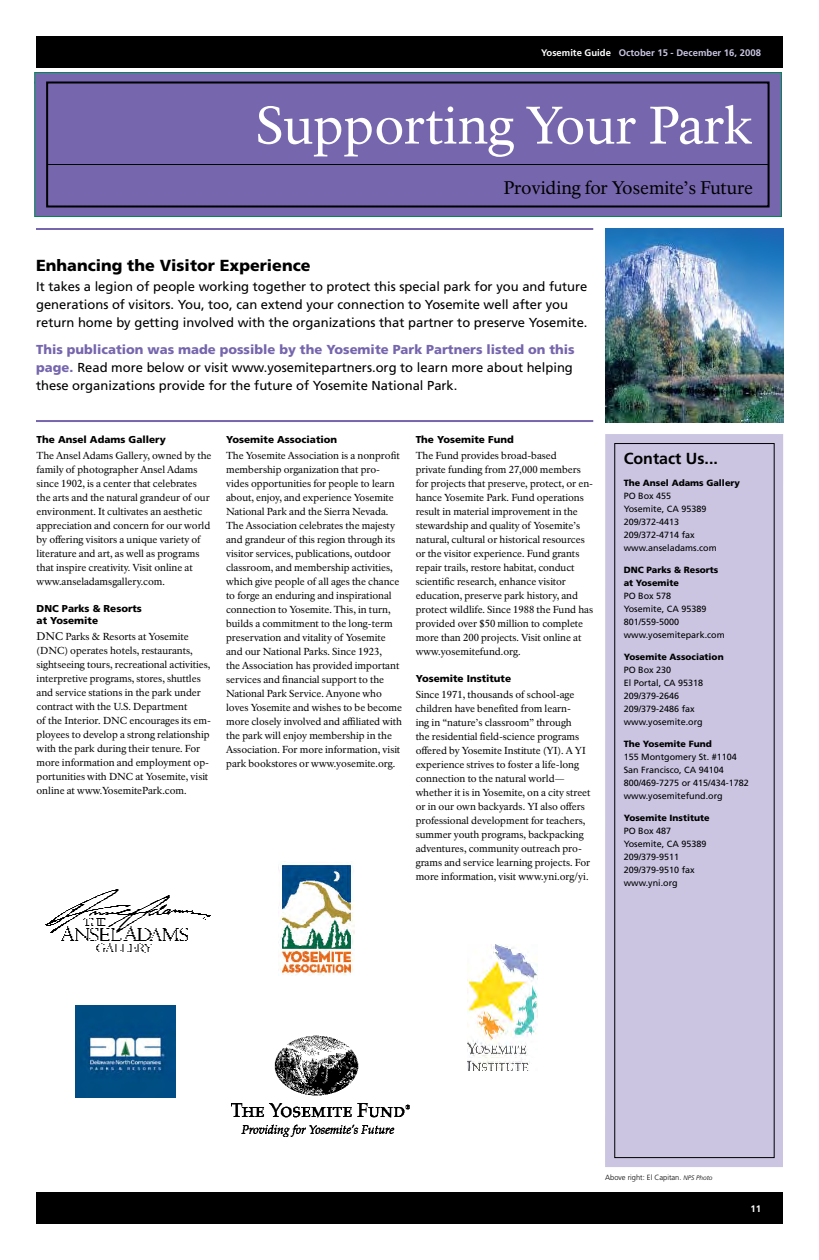
<style>
.page{position:relative;width:819px;height:1260px;background:#fff}
.page>*{position:absolute;margin:0;border:0;box-sizing:border-box;transform-origin:0 0}
.t1{font:52px "NPS Rawlinson OT";color:#fff}
.t2{font:18px "NPS Rawlinson OT";letter-spacing:-.01em;color:#000}
.t3{font:900 16px "Frutiger LT Std";color:#000}
.t4{font:700 16px "Frutiger LT Std";color:#000}
.t5{font:13px/18px "Frutiger LT Std";color:#000}
.t6{font:10px/14px "NPS Rawlinson OT";letter-spacing:-.005em;color:#000}
.t7{font:900 10px/12px "Frutiger LT Std";color:#000}
.t8{font:700 9.5px "Frutiger LT Std";color:#cbc5e2}
.t9{font:700 9.5px "Frutiger LT Std";color:#fff}
.t10{font:9px/13px "Frutiger LT Std";color:#000}
.t11{font:900 9px/13px "Frutiger LT Std";color:#000}
.t12{font:300 7.5px "Frutiger LT Std";color:#000}
.s1{color:#fff}
.s2{font-weight:900;color:#7666ad}
.s3{font-size:11px}
.s4{font-style:italic;font-size:6.5px}
</style>
<div class="page">
<div style="left:36px;top:36px;width:747px;height:32px;background:#000"></div>
<div style="left:36px;top:1192px;width:747px;height:32px;background:#000"></div>
<img style="left:75px;top:1006px;width:101px;height:91px">
<img style="left:45px;top:889px;width:166px;height:64px">
<div style="left:605px;top:434px;width:178px;height:733px;background:#cbc5e2"></div>
<div style="left:614px;top:443px;width:161px;height:715px;border:1px solid #000"></div>
<img style="left:278px;top:863px;width:77px;height:112px">
<img style="left:232px;top:1035px;width:178px;height:102px">
<hr style="left:36px;top:228px;width:557px;height:2px;background:#7666ad">
<hr style="left:36px;top:420px;width:557px;height:2px;background:#7666ad">
<img style="left:605px;top:228px;width:179px;height:194px">
<img style="left:468px;top:945px;width:70px;height:125px">
<div style="left:34px;top:72px;width:748px;height:145px;background:#7666ad;border:1px solid #008852"></div>
<div style="left:46px;top:81px;width:724px;height:126px;border:2px solid #000"></div>
<hr style="left:48px;top:164px;width:720px;height:1px;background:#000">
<p class="t8" style="left:541px;top:47px;width:221px"><span class="s1">Yosemite Guide</span> October 15 - December 16, 2008</p>
<h1 class="t1" style="left:256px;top:94px;width:499px">Supporting Your Park</h1>
<h2 class="t2" style="left:503px;top:176px;width:251px">Providing for Yosemite’s Future</h2>
<h3 class="t3" style="left:36px;top:255px;width:276px">Enhancing the Visitor Experience</h3>
<p class="t5" style="left:36px;top:278px;width:553px">It takes a legion of people working together to protect this special park for you and future generations of visitors. You, too, can extend your connection to Yosemite well after you return home by getting involved with the organizations that partner to preserve Yosemite.</p>
<h3 class="t5" style="left:36px;top:341px;width:540px"><span class="s2">This publication was made possible by the Yosemite Park Partners listed on this page.</span> Read more below or visit www.yosemitepartners.org to learn more about helping these organizations provide for the future of Yosemite National Park.</h3>
<p class="t7" style="left:37px;top:433px;width:131px">The Ansel Adams Gallery</p>
<p class="t6" style="left:37px;top:449px;width:176px">The Ansel Adams Gallery, owned by the family of photographer Ansel Adams since 1902, is a center that celebrates the arts and the natural grandeur of our environment. It cultivates an aesthetic appreciation and concern for our world by offering visitors a unique variety of literature and art, as well as programs that inspire creativity. Visit online at www.anseladamsgallery.com.</p>
<p class="t7" style="left:37px;top:602px;width:107px">DNC Parks &amp; Resorts at Yosemite</p>
<p class="t6" style="left:37px;top:630px;width:176px"><span class="s3">DNC</span> Parks &amp; Resorts at Yosemite (DNC) operates hotels, restaurants, sightseeing tours, recreational activities, interpretive programs, stores, shuttles and service stations in the park under contract with the U.S. Department<br>of the Interior. DNC encourages its em&shy;ployees to develop a strong relationship with the park during their tenure. For more information and employment op&shy;portunities with DNC at Yosemite, visit online at www.YosemitePark.com.</p>
<p class="t7" style="left:226px;top:433px;width:113px">Yosemite Association</p>
<p class="t6" style="left:226px;top:449px;width:178px">The Yosemite Association is a nonprofit membership organization that pro&shy;vides opportunities for people to learn about, enjoy, and experience Yosemite National Park and the Sierra Nevada.<br>The Association celebrates the majesty and grandeur of this region through its visitor services, publications, outdoor classroom, and membership activities, which give people of all ages the chance to forge an enduring and inspirational connection to Yosemite. This, in turn, builds a commitment to the long-term preservation and vitality of Yosemite and our National Parks. Since 1923,<br>the Association has provided important services and financial support to the National Park Service. Anyone who loves Yosemite and wishes to be become more closely involved and affiliated with the park will enjoy membership in the Association. For more information, visit park bookstores or www.yosemite.org.</p>
<p class="t7" style="left:416px;top:433px;width:100px">The Yosemite Fund</p>
<p class="t6" style="left:416px;top:449px;width:179px">The Fund provides broad-based<br>private funding from 27,000 members for projects that preserve, protect, or en&shy;hance Yosemite Park. Fund operations result in material improvement in the stewardship and quality of Yosemite’s natural, cultural or historical resources or the visitor experience. Fund grants repair trails, restore habitat, conduct scientific research, enhance visitor education, preserve park history, and protect wildlife. Since 1988 the Fund has provided over $50 million to complete more than 200 projects. Visit online at www.yosemitefund.org.</p>
<p class="t7" style="left:416px;top:672px;width:97px">Yosemite Institute</p>
<p class="t6" style="left:416px;top:688px;width:176px">Since 1971, thousands of school-age children have benefited from learn-<br>ing in “nature’s classroom” through<br>the residential field-science programs offered by Yosemite Institute (YI). A YI experience strives to foster a life-long connection to the natural world— whether it is in Yosemite, on a city street or in our own backyards. YI also offers professional development for teachers, summer youth programs, backpacking adventures, community outreach pro&shy;grams and service learning projects. For more information, visit www.yni.org/yi.</p>
<h3 class="t4" style="left:624px;top:449px;width:96px">Contact Us...</h3>
<p class="t11" style="left:624px;top:476px;width:118px">The Ansel Adams Gallery</p>
<p class="t10" style="left:624px;top:489px;width:95px">PO Box 455<br>Yosemite, CA 95389<br>209/372-4413<br>209/372-4714 fax www.anseladams.com</p>
<p class="t11" style="left:624px;top:563px;width:96px">DNC Parks &amp; Resorts at Yosemite</p>
<p class="t10" style="left:624px;top:589px;width:103px">PO Box 578<br>Yosemite, CA 95389<br>801/559-5000 www.yosemitepark.com</p>
<p class="t11" style="left:624px;top:650px;width:101px">Yosemite Association</p>
<p class="t10" style="left:624px;top:663px;width:81px">PO Box 230<br>El Portal, CA 95318<br>209/379-2646<br>209/379-2486 fax www.yosemite.org</p>
<p class="t11" style="left:624px;top:737px;width:90px">The Yosemite Fund</p>
<p class="t10" style="left:624px;top:750px;width:127px">155 Montgomery St. #1104<br>San Francisco, CA 94104<br>800/469-7275 or 415/434-1782 www.yosemitefund.org</p>
<p class="t11" style="left:624px;top:811px;width:87px">Yosemite Institute</p>
<p class="t10" style="left:624px;top:824px;width:84px">PO Box 487<br>Yosemite, CA 95389<br>209/379-9511<br>209/379-9510 fax www.yni.org</p>
<p class="t12" style="left:605px;top:1173px;width:109px">Above right: El Capitan. <span class="s4">NPS Photo</span></p>
<p class="t9" style="left:750px;top:1203px;width:12px">11</p>
</div>
